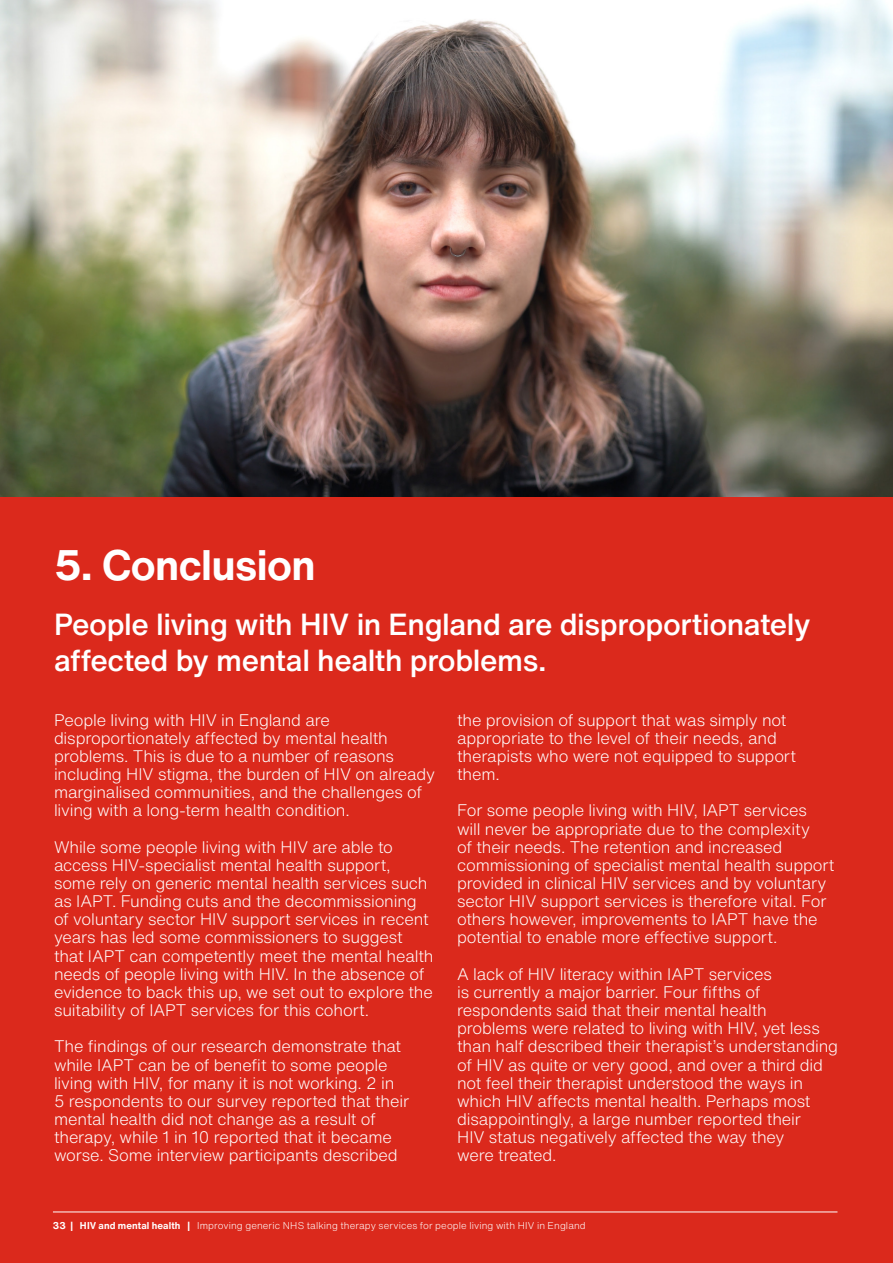
<style>
.page{position:relative;width:893px;height:1263px;background:#fff}
.page>*{position:absolute;margin:0;border:0;box-sizing:border-box;transform-origin:0 0}
.t1{font:700 42px "Helvetica Now Text";letter-spacing:-.015em;color:#fff}
.t2{font:500 30px/36.3px "Helvetica Now Text";letter-spacing:-.015em;color:#fff}
.t3{font:300 16.5px/18.1px "Helvetica Now Text";letter-spacing:-.01em;color:#fff}
.t4{font:300 9.75px "Helvetica Now Text";letter-spacing:.01em;color:#fff}
.s1{font-weight:700}
</style>
<div class="page">
<img style="left:0;top:0;width:893px;height:497px">
<div style="left:0;top:497px;width:893px;height:766px;background:#db291c"></div>
<hr style="left:53px;top:1212px;width:784px;height:1px;background:#fff">
<h1 class="t1" style="left:54px;top:534px;width:263px">5. Conclusion</h1>
<h2 class="t2" style="left:54px;top:605px;width:758px">People living with HIV in England are disproportionately affected by mental health problems.</h2>
<p class="t3" style="left:54px;top:710px;width:382px">People living with HIV in England are disproportionately affected by mental health problems. This is due to a number of reasons including HIV stigma, the burden of HIV on already marginalised communities, and the challenges of living with a long-term health condition.</p>
<p class="t3" style="left:54px;top:837px;width:381px">While some people living with HIV are able to access HIV-specialist mental health support, some rely on generic mental health services such as IAPT. Funding cuts and the decommissioning of voluntary sector HIV support services in recent years has led some commissioners to suggest that IAPT can competently meet the mental health needs of people living with HIV. In the absence of evidence to back this up, we set out to explore the suitability of IAPT services for this cohort.</p>
<p class="t3" style="left:54px;top:1037px;width:357px">The findings of our research demonstrate that while IAPT can be of benefit to some people living with HIV, for many it is not working. 2 in 5 respondents to our survey reported that their mental health did not change as a result of therapy, while 1 in 10 reported that it became worse. Some interview participants described</p>
<p class="t3" style="left:457px;top:710px;width:340px">the provision of support that was simply not appropriate to the level of their needs, and therapists who were not equipped to support them.</p>
<p class="t3" style="left:457px;top:801px;width:379px">For some people living with HIV, IAPT services will never be appropriate due to the complexity<br>of their needs. The retention and increased commissioning of specialist mental health support provided in clinical HIV services and by voluntary sector HIV support services is therefore vital. For others however, improvements to IAPT have the potential to enable more effective support.</p>
<p class="t3" style="left:457px;top:964px;width:383px">A lack of HIV literacy within IAPT services<br>is currently a major barrier. Four fifths of respondents said that their mental health problems were related to living with HIV, yet less than half described their therapist’s understanding of HIV as quite or very good, and over a third did not feel their therapist understood the ways in which HIV affects mental health. Perhaps most disappointingly, a large number reported their<br>HIV status negatively affected the way they<br>were treated.</p>
<p class="t4" style="left:53px;top:1218px;width:534px"><span class="s1">33 | HIV and mental health |</span> Improving generic NHS talking therapy services for people living with HIV in England</p>
</div>
